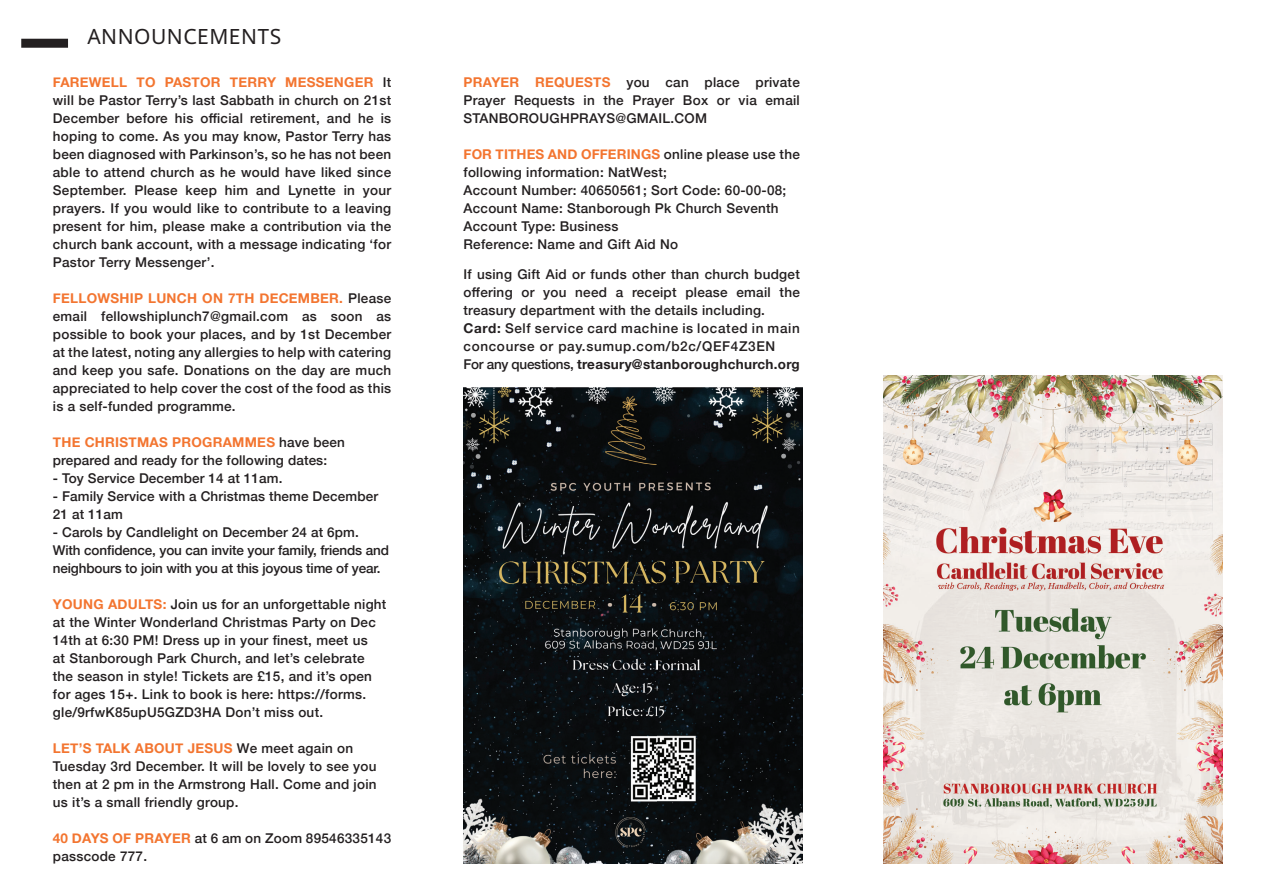
<style>
.page{position:relative;width:1263px;height:893px;background:#fff}
.page>*{position:absolute;margin:0;border:0;box-sizing:border-box;transform-origin:0 0}
.t1{font:21px "Advent Sans Beta";letter-spacing:.025em;color:#231f20}
.t2{font:500 13.5px/18px "Helvetica Neue";letter-spacing:.02em;color:#231f20}
.t3{font:500 13.5px/18px "Helvetica Neue";letter-spacing:-.01em;color:#231f20}
.s1{font-weight:700;color:#f37530}
.s2{font-weight:700}
</style>
<div class="page">
<div style="left:21px;top:39px;width:47px;height:9px;background:#231f20"></div>
<img style="left:883px;top:376px;width:340px;height:487px">
<img style="left:463px;top:388px;width:340px;height:475px">
<h1 class="t1" style="left:87px;top:21px;width:195px">ANNOUNCEMENTS</h1>
<p class="t2" style="left:53px;top:72px;width:340px;text-align:justify"><span class="s1">FAREWELL TO PASTOR TERRY MESSENGER</span> It will be Pastor Terry’s last Sabbath in church on 21st December before his official retirement, and he is hoping to come. As you may know, Pastor Terry has been diagnosed with Parkinson’s, so he has not been able to attend church as he would have liked since September. Please keep him and Lynette in your prayers. If you would like to contribute to a leaving present for him, please make a contribution via the church bank account, with a message indicating ‘for Pastor Terry Messenger’.</p>
<p class="t2" style="left:53px;top:288px;width:340px;text-align:justify"><span class="s1">FELLOWSHIP LUNCH ON 7TH DECEMBER.</span> Please email fellowshiplunch7@gmail.com as soon as possible to book your places, and by 1st December at the latest, noting any allergies to help with catering and keep you safe. Donations on the day are much appreciated to help cover the cost of the food as this is a self-funded programme.</p>
<p class="t2" style="left:53px;top:432px;width:293px"><span class="s1">THE CHRISTMAS PROGRAMMES</span> have been prepared and ready for the following dates:</p>
<p class="t2" style="left:53px;top:468px;width:231px">- Toy Service December 14 at 11am.</p>
<p class="t2" style="left:53px;top:486px;width:327px">- Family Service with a Christmas theme December<br>21 at 11am</p>
<p class="t3" style="left:53px;top:522px;width:338px">- Carols by Candlelight on December 24 at 6pm.<br>With confidence, you can invite your family, friends and neighbours to join with you at this joyous time of year.</p>
<p class="t2" style="left:53px;top:594px;width:335px"><span class="s1">YOUNG ADULTS:</span> Join us for an unforgettable night at the Winter Wonderland Christmas Party on Dec 14th at 6:30 PM! Dress up in your finest, meet us<br>at Stanborough Park Church, and let’s celebrate the season in style! Tickets are £15, and it’s open for ages 15+. Link to book is here: https://forms. gle/9rfwK85upU5GZD3HA Don’t miss out.</p>
<p class="t2" style="left:53px;top:738px;width:325px"><span class="s1">LET’S TALK ABOUT JESUS</span> We meet again on Tuesday 3rd December. It will be lovely to see you then at 2 pm in the Armstrong Hall. Come and join us it’s a small friendly group.</p>
<p class="t2" style="left:53px;top:828px;width:340px"><span class="s1">40 DAYS OF PRAYER</span> at 6 am on Zoom 89546335143 passcode 777.</p>
<p class="t2" style="left:463px;top:72px;width:338px;text-align:justify"><span class="s1">PRAYER REQUESTS</span> you can place private Prayer Requests in the Prayer Box or via email STANBOROUGHPRAYS@GMAIL.COM</p>
<p class="t2" style="left:463px;top:144px;width:338px"><span class="s1">FOR TITHES AND OFFERINGS</span> online please use the following information: NatWest;<br>Account Number: 40650561; Sort Code: 60-00-08; Account Name: Stanborough Pk Church Seventh Account Type: Business<br>Reference: Name and Gift Aid No</p>
<p class="t2" style="left:463px;top:264px;width:338px">If using Gift Aid or funds other than church budget offering or you need a receipt please email the treasury department with the details including.<br><span class="s2">Card:</span> Self service card machine is located in main concourse or pay.sumup.com/b2c/QEF4Z3EN<br>For any questions, <span class="s2">treasury@stanboroughchurch.org</span></p>
</div>
